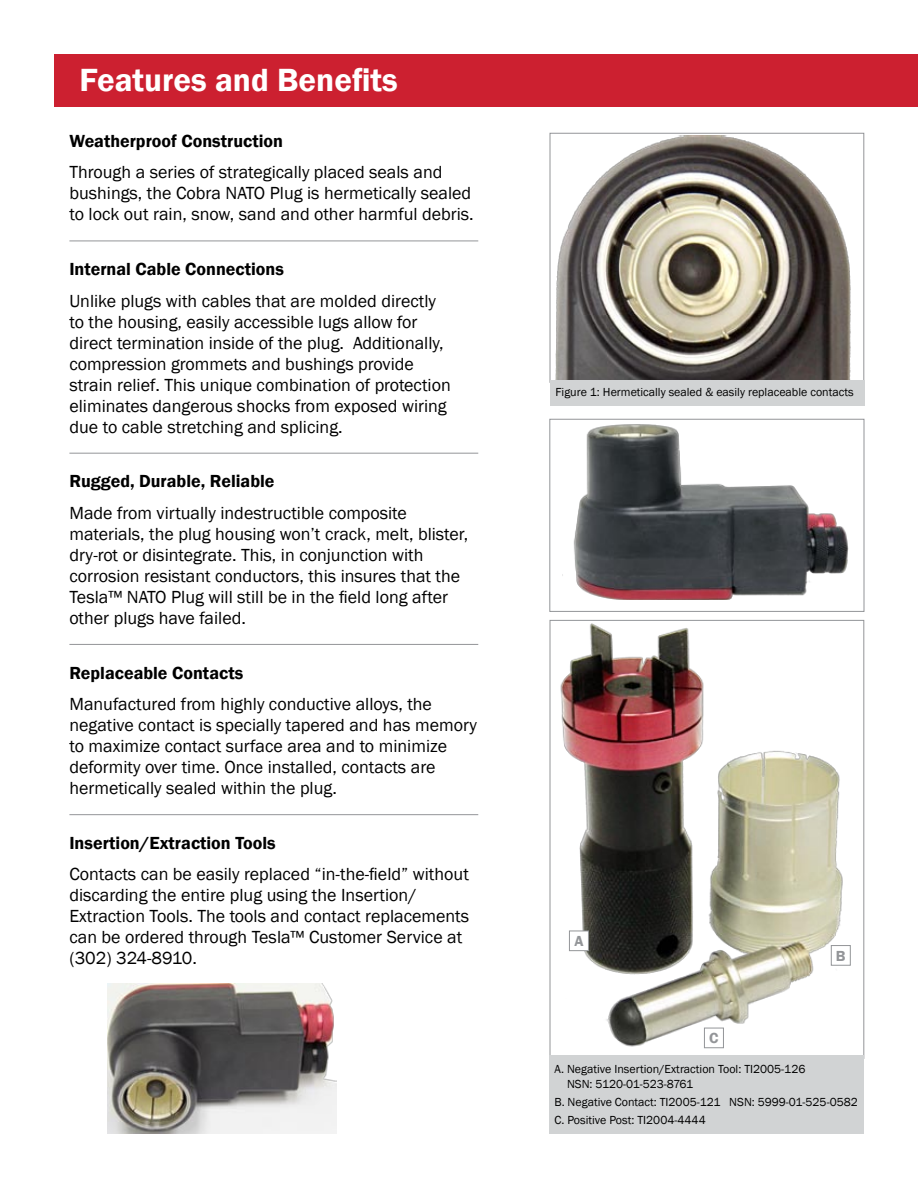
<style>
.page{position:relative;width:918px;height:1188px;background:#fff}
.page>*{position:absolute;margin:0;border:0;box-sizing:border-box;transform-origin:0 0}
.t1{font:600 33px "Franklin Gothic";color:#fff}
.t2{font:18px/21px "Franklin Gothic";color:#000}
.t3{font:600 18px "Franklin Gothic";color:#000}
.t4{font:600 15px "Franklin Gothic";color:#939598}
.t5{font:12px/15px "Franklin Gothic";color:#000}
</style>
<div class="page">
<div style="left:54px;top:54px;width:864px;height:53px;background:#cc2030"></div>
<hr style="left:69px;top:241px;width:409px;height:1px;background:#939598">
<hr style="left:69px;top:453px;width:409px;height:1px;background:#939598">
<hr style="left:69px;top:644px;width:409px;height:1px;background:#939598">
<hr style="left:69px;top:814px;width:409px;height:1px;background:#939598">
<img style="left:560px;top:623px;width:291px;height:426px">
<div style="left:549px;top:1055px;width:314px;height:79px;background:#d1d3d4"></div>
<div style="left:569px;top:931px;width:19px;height:20px;background:#fff"></div>
<div style="left:569px;top:931px;width:20px;height:20px;border:1px solid #939598"></div>
<div style="left:831px;top:946px;width:19px;height:19px;background:#fff"></div>
<div style="left:831px;top:945px;width:19px;height:20px;border:1px solid #939598"></div>
<img style="left:556px;top:135px;width:294px;height:246px">
<div style="left:550px;top:133px;width:314px;height:250px;border:1px solid #939598"></div>
<div style="left:704px;top:1028px;width:19px;height:20px;background:#fff"></div>
<div style="left:704px;top:1028px;width:20px;height:20px;border:1px solid #939598"></div>
<div style="left:550px;top:381px;width:314px;height:25px;background:#d1d3d4"></div>
<img style="left:573px;top:424px;width:276px;height:176px">
<div style="left:549px;top:419px;width:315px;height:193px;border:1px solid #939598"></div>
<img style="left:107px;top:984px;width:230px;height:150px">
<h1 class="t1" style="left:80px;top:60px;width:320px">Features and Benefits</h1>
<p class="t3" style="left:69px;top:130px;width:215px">Weatherproof Construction</p>
<p class="t2" style="left:69px;top:162px;width:406px">Through a series of strategically placed seals and bushings, the Cobra NATO Plug is hermetically sealed to lock out rain, snow, sand and other harmful debris.</p>
<p class="t3" style="left:69px;top:258px;width:216px">Internal Cable Connections</p>
<p class="t2" style="left:69px;top:290px;width:383px">Unlike plugs with cables that are molded directly to the housing, easily accessible lugs allow for direct termination inside of the plug. Additionally, compression grommets and bushings provide strain relief. This unique combination of protection eliminates dangerous shocks from exposed wiring due to cable stretching and splicing.</p>
<p class="t3" style="left:69px;top:470px;width:207px">Rugged, Durable, Reliable</p>
<p class="t2" style="left:69px;top:503px;width:400px">Made from virtually indestructible composite materials, the plug housing won’t crack, melt, blister, dry-rot or disintegrate. This, in conjunction with corrosion resistant conductors, this insures that the Tesla™ NATO Plug will still be in the field long after other plugs have failed.</p>
<p class="t3" style="left:69px;top:662px;width:175px">Replaceable Contacts</p>
<p class="t2" style="left:69px;top:694px;width:409px">Manufactured from highly conductive alloys, the negative contact is specially tapered and has memory to maximize contact surface area and to minimize deformity over time. Once installed, contacts are hermetically sealed within the plug.</p>
<p class="t3" style="left:69px;top:832px;width:208px">Insertion/Extraction Tools</p>
<p class="t2" style="left:69px;top:864px;width:401px">Contacts can be easily replaced “in-the-field” without discarding the entire plug using the Insertion/ Extraction Tools. The tools and contact replacements can be ordered through Tesla™ Customer Service at (302) 324-8910.</p>
<p class="t5" style="left:556px;top:385px;width:300px">Figure 1: Hermetically sealed &amp; easily replaceable contacts</p>
<p class="t4" style="left:574px;top:932px;width:11px">A</p>
<p class="t4" style="left:709px;top:1029px;width:11px">C</p>
<p class="t4" style="left:836px;top:946px;width:11px">B</p>
<p class="t5" style="left:567px;top:1062px;width:240px;text-indent:-13px">A. Negative Insertion/Extraction Tool: TI2005-126<br>NSN: 5120-01-523-8761</p>
<p class="t5" style="left:554px;top:1094px;width:305px;line-height:18px">B. Negative Contact: TI2005-121 NSN: 5999-01-525-0582<br>C. Positive Post: TI2004-4444</p>
</div>
